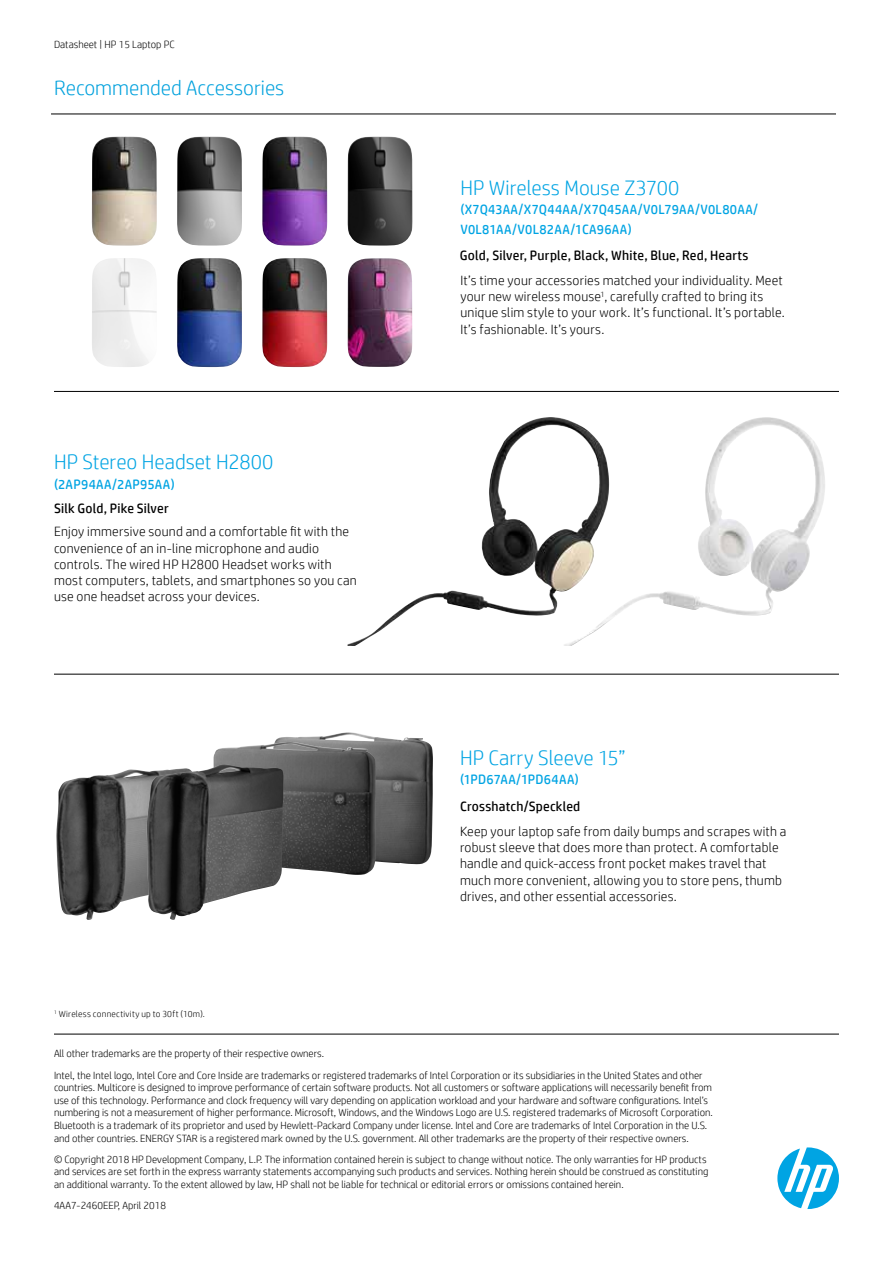
<style>
.page{position:relative;width:893px;height:1263px;background:#fff}
.page>*{position:absolute;margin:0;border:0;box-sizing:border-box;transform-origin:0 0}
.t1{font:300 21px "HP Simplified";color:#00a4e3}
.t2{font:300 21px "HP Simplified";color:#00a1dd}
.t3{font:300 13.5px/16.2px "HP Simplified";letter-spacing:.015em;color:#000}
.t4{font:13.5px/19.5px "HP Simplified";letter-spacing:.02em;color:#00a4e3}
.t5{font:13.5px "HP Simplified";letter-spacing:.015em;color:#000}
.t6{font:300 10.5px/12.6px "HP Simplified";color:#000}
.t7{font:300 9px "HP Simplified";letter-spacing:.03em;color:#000}
</style>
<div class="page">
<hr style="left:54px;top:1034px;width:785px;height:1px;background:#000">
<hr style="left:51px;top:114px;width:785px;height:1px;background:#000">
<hr style="left:54px;top:674px;width:785px;height:1px;background:#000">
<svg style="left:777px;top:1147px;width:62px;height:62px"></svg>
<hr style="left:54px;top:391px;width:785px;height:1px;background:#000">
<img style="left:600px;top:423px;width:216px;height:205px">
<img style="left:348px;top:423px;width:252px;height:223px">
<img style="left:348px;top:137px;width:64px;height:109px">
<img style="left:177px;top:258px;width:65px;height:109px">
<img style="left:92px;top:137px;width:65px;height:109px">
<img style="left:262px;top:137px;width:65px;height:109px">
<img style="left:262px;top:258px;width:65px;height:109px">
<img style="left:177px;top:137px;width:65px;height:109px">
<img style="left:92px;top:258px;width:65px;height:109px">
<img style="left:348px;top:258px;width:64px;height:109px">
<img style="left:275px;top:732px;width:158px;height:132px">
<img style="left:56px;top:769px;width:90px;height:151px">
<img style="left:213px;top:742px;width:163px;height:133px">
<img style="left:146px;top:764px;width:138px;height:156px">
<p class="t6" style="left:54px;top:38px;width:122px">Datasheet | HP 15 Laptop PC</p>
<h1 class="t2" style="left:54px;top:76px;width:232px">Recommended Accessories</h1>
<h1 class="t1" style="left:54px;top:450px;width:221px">HP Stereo Headset H2800</h1>
<p class="t4" style="left:54px;top:474px;width:122px">(2AP94AA/2AP95AA)</p>
<p class="t5" style="left:54px;top:499px;width:116px">Silk Gold, Pike Silver</p>
<p class="t3" style="left:54px;top:523px;width:304px">Enjoy immersive sound and a comfortable fit with the convenience of an in-line microphone and audio controls. The wired HP H2800 Headset works with most computers, tablets, and smartphones so you can use one headset across your devices.</p>
<p class="t7" style="left:54px;top:1009px;width:152px"><sup>1</sup> Wireless connectivity up to 30ft (10m).</p>
<h1 class="t1" style="left:460px;top:176px;width:221px">HP Wireless Mouse Z3700</h1>
<p class="t4" style="left:460px;top:200px;width:299px">(X7Q43AA/X7Q44AA/X7Q45AA/V0L79AA/V0L80AA/<br>V0L81AA/V0L82AA/1CA96AA)</p>
<p class="t5" style="left:460px;top:247px;width:290px">Gold, Silver, Purple, Black, White, Blue, Red, Hearts</p>
<p class="t3" style="left:460px;top:272px;width:326px">It’s time your accessories matched your individuality. Meet your new wireless mouse<sup>1</sup>, carefully crafted to bring its unique slim style to your work. It’s functional. It’s portable.<br>It’s fashionable. It’s yours.</p>
<h1 class="t1" style="left:460px;top:746px;width:167px">HP Carry Sleeve 15”</h1>
<p class="t4" style="left:460px;top:770px;width:120px">(1PD67AA/1PD64AA)</p>
<p class="t5" style="left:460px;top:797px;width:122px">Crosshatch/Speckled</p>
<p class="t3" style="left:460px;top:823px;width:328px">Keep your laptop safe from daily bumps and scrapes with a robust sleeve that does more than protect. A comfortable handle and quick-access front pocket makes travel that much more convenient, allowing you to store pens, thumb drives, and other essential accessories.</p>
<p class="t6" style="left:54px;top:1043px;width:650px;line-height:21.1px">All other trademarks are the property of their respective owners.<br>Intel, the Intel logo, Intel Core and Core Inside are trademarks or registered trademarks of Intel Corporation or its subsidiaries in the United States and other</p>
<p class="t6" style="left:54px;top:1081px;width:660px">countries. Multicore is designed to improve performance of certain software products. Not all customers or software applications will necessarily benefit from use of this technology. Performance and clock frequency will vary depending on application workload and your hardware and software configurations. Intel’s numbering is not a measurement of higher performance. Microsoft, Windows, and the Windows Logo are U.S. registered trademarks of Microsoft Corporation.<br>Bluetooth is a trademark of its proprietor and used by Hewlett-Packard Company under license. Intel and Core are trademarks of Intel Corporation in the U.S. and other countries. ENERGY STAR is a registered mark owned by the U.S. government. All other trademarks are the property of their respective owners.</p>
<p class="t6" style="left:54px;top:1152px;width:656px">© Copyright 2018 HP Development Company, L.P. The information contained herein is subject to change without notice. The only warranties for HP products and services are set forth in the express warranty statements accompanying such products and services. Nothing herein should be construed as constituting an additional warranty. To the extent allowed by law, HP shall not be liable for technical or editorial errors or omissions contained herein.</p>
<p class="t6" style="left:54px;top:1199px;width:114px">4AA7-2460EEP, April 2018</p>
</div>
